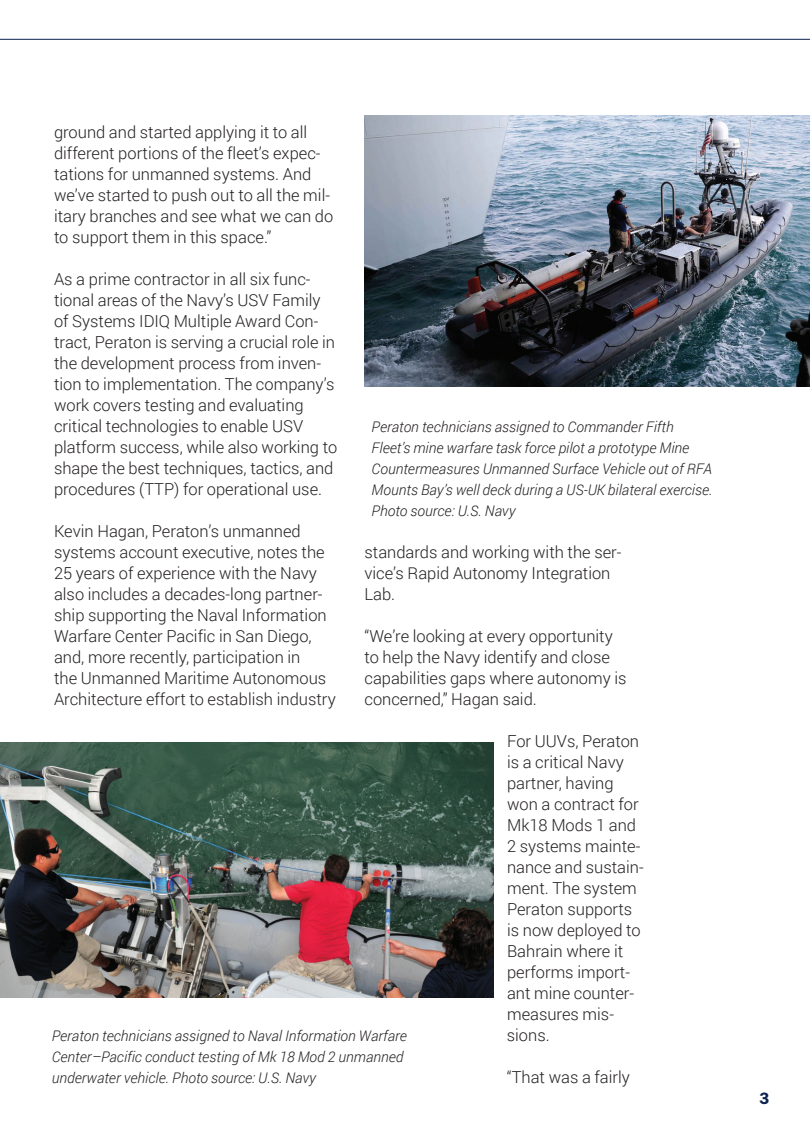
<style>
.page{position:relative;width:810px;height:1134px;background:#fff}
.page>*{position:absolute;margin:0;border:0;box-sizing:border-box;transform-origin:0 0}
.t1{font:300 16.5px/21px "Roboto";color:#231f20}
.t2{font:600 16.5px "ITC Franklin Gothic Std";color:#0a204e}
.t3{font:italic 300 14.7px/21px "Roboto";color:#231f20}
</style>
<div class="page">
<hr style="left:0;top:39px;width:810px;height:1px;background:#0a204e">
<img style="left:365px;top:116px;width:445px;height:271px">
<img style="left:0;top:742px;width:494px;height:256px">
<p class="t1" style="left:54px;top:121px;width:281px">ground and started applying it to all different portions of the fleet’s expec&shy;tations for unmanned systems. And we’ve started to push out to all the mil&shy;itary branches and see what we can do to support them in this space.”</p>
<p class="t1" style="left:54px;top:268px;width:285px">As a prime contractor in all six func&shy;tional areas of the Navy’s USV Family of Systems IDIQ Multiple Award Con&shy;tract, Peraton is serving a crucial role in the development process from inven&shy;tion to implementation. The company’s work covers testing and evaluating critical technologies to enable USV platform success, while also working to shape the best techniques, tactics, and procedures (TTP) for operational use.</p>
<p class="t1" style="left:54px;top:520px;width:283px">Kevin Hagan, Peraton’s unmanned systems account executive, notes the 25 years of experience with the Navy also includes a decades-long partner&shy;ship supporting the Naval Information Warfare Center Pacific in San Diego, and, more recently, participation in<br>the Unmanned Maritime Autonomous Architecture effort to establish industry</p>
<p class="t3" style="left:372px;top:416px;width:342px">Peraton technicians assigned to Commander Fifth Fleet’s mine warfare task force pilot a prototype Mine Countermeasures Unmanned Surface Vehicle out of RFA Mounts Bay’s well deck during a US-UK bilateral exercise.<br>Photo source: U.S. Navy</p>
<p class="t1" style="left:364px;top:541px;width:259px">standards and working with the ser&shy;vice’s Rapid Autonomy Integration<br>Lab.</p>
<p class="t1" style="left:364px;top:625px;width:264px">“We’re looking at every opportunity to help the Navy identify and close capabilities gaps where autonomy is concerned,” Hagan said.</p>
<p class="t1" style="left:507px;top:730px;width:138px">For UUVs, Peraton is a critical Navy partner, having won a contract for<br>Mk18 Mods 1 and<br>2 systems mainte&shy;nance and sustain&shy;ment. The system<br>Peraton supports is now deployed to<br>Bahrain where it performs import&shy;ant mine counter&shy;measures mis&shy;sions.</p>
<p class="t1" style="left:507px;top:1066px;width:125px">“That was a fairly</p>
<p class="t3" style="left:52px;top:1025px;width:357px">Peraton technicians assigned to Naval Information Warfare<br>Center–Pacific conduct testing of Mk 18 Mod 2 unmanned underwater vehicle. Photo source: U.S. Navy</p>
<p class="t2" style="left:759px;top:1089px;width:11px">3</p>
</div>
